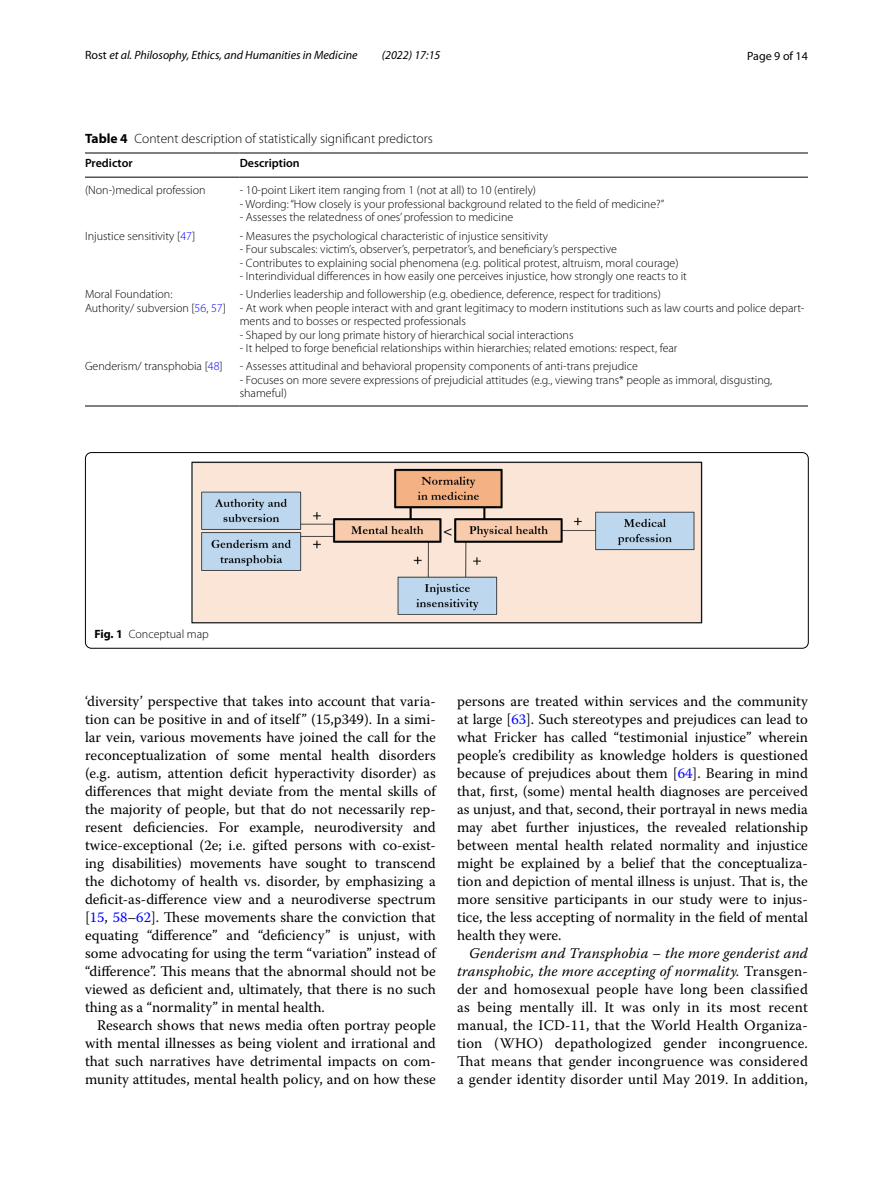
<style>
.page{position:relative;width:893px;height:1187px;background:#fff}
.page>*{position:absolute;margin:0;border:0;box-sizing:border-box;transform-origin:0 0}
.t1{font:14.7px/18px "Warnock Pro";color:#000;text-align:justify}
.t2{font:300 13.5px "Myriad Pro";color:#000}
.t3{font:300 12px/13.5px "Myriad Pro";color:#000}
.t4{font:italic 12px "Myriad Pro";color:#000}
.t5{font:600 12px "Myriad Pro";color:#000}
.t6{font:12px "Myriad Pro";color:#000}
.s1{font-style:normal}
.s2{font-weight:700}
.s3{color:#00f}
.s4{font-style:italic}
</style>
<div class="page">
<hr style="left:85px;top:153px;width:155px;height:1px;background:#000">
<hr style="left:85px;top:177px;width:155px;height:1px;background:#000">
<hr style="left:240px;top:153px;width:568px;height:1px;background:#000">
<hr style="left:240px;top:177px;width:568px;height:1px;background:#000">
<hr style="left:85px;top:406px;width:155px;height:1px;background:#000">
<hr style="left:240px;top:406px;width:568px;height:1px;background:#000">
<img style="left:192px;top:461px;width:510px;height:162px">
<div style="left:85px;top:452px;width:723px;height:196px;border:1px solid #000;border-radius:6px"></div>
<p class="t4" style="left:85px;top:48px;width:274px"><span class="s1">Rost</span> et al. Philosophy, Ethics, and Humanities in Medicine</p>
<p class="t4" style="left:382px;top:48px;width:60px">(2022) 17:15</p>
<p class="t6" style="left:747px;top:48px;width:62px">Page 9 of 14</p>
<p class="t2" style="left:85px;top:131px;width:349px"><span class="s2">Table 4</span> Content description of statistically significant predictors</p>
<p class="t5" style="left:85px;top:156px;width:49px">Predictor</p>
<p class="t5" style="left:240px;top:156px;width:62px">Description</p>
<p class="t3" style="left:85px;top:184px;width:122px">(Non-)medical profession</p>
<p class="t3" style="left:240px;top:184px;width:298px">- 10-point Likert item ranging from 1 (not at all) to 10 (entirely)</p>
<p class="t3" style="left:240px;top:197px;width:426px">- Wording: “How closely is your professional background related to the field of medicine?”</p>
<p class="t3" style="left:240px;top:211px;width:275px">- Assesses the relatedness of ones’ profession to medicine</p>
<p class="t3" style="left:85px;top:229px;width:112px">Injustice sensitivity [<span class="s3">47</span>]</p>
<p class="t3" style="left:240px;top:229px;width:310px">- Measures the psychological characteristic of injustice sensitivity</p>
<p class="t3" style="left:240px;top:242px;width:379px">- Four subscales: victim’s, observer’s, perpetrator’s, and beneficiary’s perspective</p>
<p class="t3" style="left:240px;top:256px;width:440px">- Contributes to explaining social phenomena (e.g. political protest, altruism, moral courage)</p>
<p class="t3" style="left:240px;top:269px;width:449px">- Interindividual differences in how easily one perceives injustice, how strongly one reacts to it</p>
<p class="t3" style="left:85px;top:287px;width:142px">Moral Foundation:<br>Authority/ subversion [<span class="s3">56</span>, <span class="s3">57</span>]</p>
<p class="t3" style="left:240px;top:287px;width:423px">- Underlies leadership and followership (e.g. obedience, deference, respect for traditions)</p>
<p class="t3" style="left:240px;top:301px;width:566px">- At work when people interact with and grant legitimacy to modern institutions such as law courts and police depart&shy;ments and to bosses or respected professionals</p>
<p class="t3" style="left:240px;top:328px;width:335px">- Shaped by our long primate history of hierarchical social interactions</p>
<p class="t3" style="left:240px;top:341px;width:439px">- It helped to forge beneficial relationships within hierarchies; related emotions: respect, fear</p>
<p class="t3" style="left:85px;top:360px;width:139px">Genderism/ transphobia [<span class="s3">48</span>]</p>
<p class="t3" style="left:240px;top:360px;width:400px">- Assesses attitudinal and behavioral propensity components of anti-trans prejudice</p>
<p class="t3" style="left:240px;top:373px;width:534px">- Focuses on more severe expressions of prejudicial attitudes (e.g., viewing trans* people as immoral, disgusting, shameful)</p>
<p class="t3" style="left:94px;top:627px;width:116px"><span class="s2">Fig. 1</span> Conceptual map</p>
<p class="t1" style="left:85px;top:692px;width:352px">‘diversity’ perspective that takes into account that varia&shy;tion can be positive in and of itself” (15,p349). In a simi&shy;lar vein, various movements have joined the call for the reconceptualization of some mental health disorders (e.g. autism, attention deficit hyperactivity disorder) as differences that might deviate from the mental skills of the majority of people, but that do not necessarily rep&shy;resent deficiencies. For example, neurodiversity and twice-exceptional (2e; i.e. gifted persons with co-exist&shy;ing disabilities) movements have sought to transcend the dichotomy of health vs. disorder, by emphasizing a deficit-as-difference view and a neurodiverse spectrum [<span class="s3">15</span>, <span class="s3">58</span>–<span class="s3">62</span>]. These movements share the conviction that equating “difference” and “deficiency” is unjust, with some advocating for using the term “variation” instead of “difference”. This means that the abnormal should not be viewed as deficient and, ultimately, that there is no such thing as a “normality” in mental health.</p>
<p class="t1" style="left:85px;top:1015px;width:352px;text-indent:12px">Research shows that news media often portray people with mental illnesses as being violent and irrational and that such narratives have detrimental impacts on com&shy;munity attitudes, mental health policy, and on how these</p>
<p class="t1" style="left:457px;top:692px;width:352px">persons are treated within services and the community at large [<span class="s3">63</span>]. Such stereotypes and prejudices can lead to what Fricker has called “testimonial injustice” wherein people’s credibility as knowledge holders is questioned because of prejudices about them [<span class="s3">64</span>]. Bearing in mind that, first, (some) mental health diagnoses are perceived as unjust, and that, second, their portrayal in news media may abet further injustices, the revealed relationship between mental health related normality and injustice might be explained by a belief that the conceptualiza&shy;tion and depiction of mental illness is unjust. That is, the more sensitive participants in our study were to injus&shy;tice, the less accepting of normality in the field of mental health they were.</p>
<p class="t1" style="left:457px;top:944px;width:352px;text-indent:12px"><span class="s4">Genderism and Transphobia – the more genderist and transphobic, the more accepting of normality.</span> Transgen&shy;der and homosexual people have long been classified as being mentally ill. It was only in its most recent manual, the ICD-11, that the World Health Organiza&shy;tion (WHO) depathologized gender incongruence.<br>That means that gender incongruence was considered a gender identity disorder until May 2019. In addition,</p>
</div>
